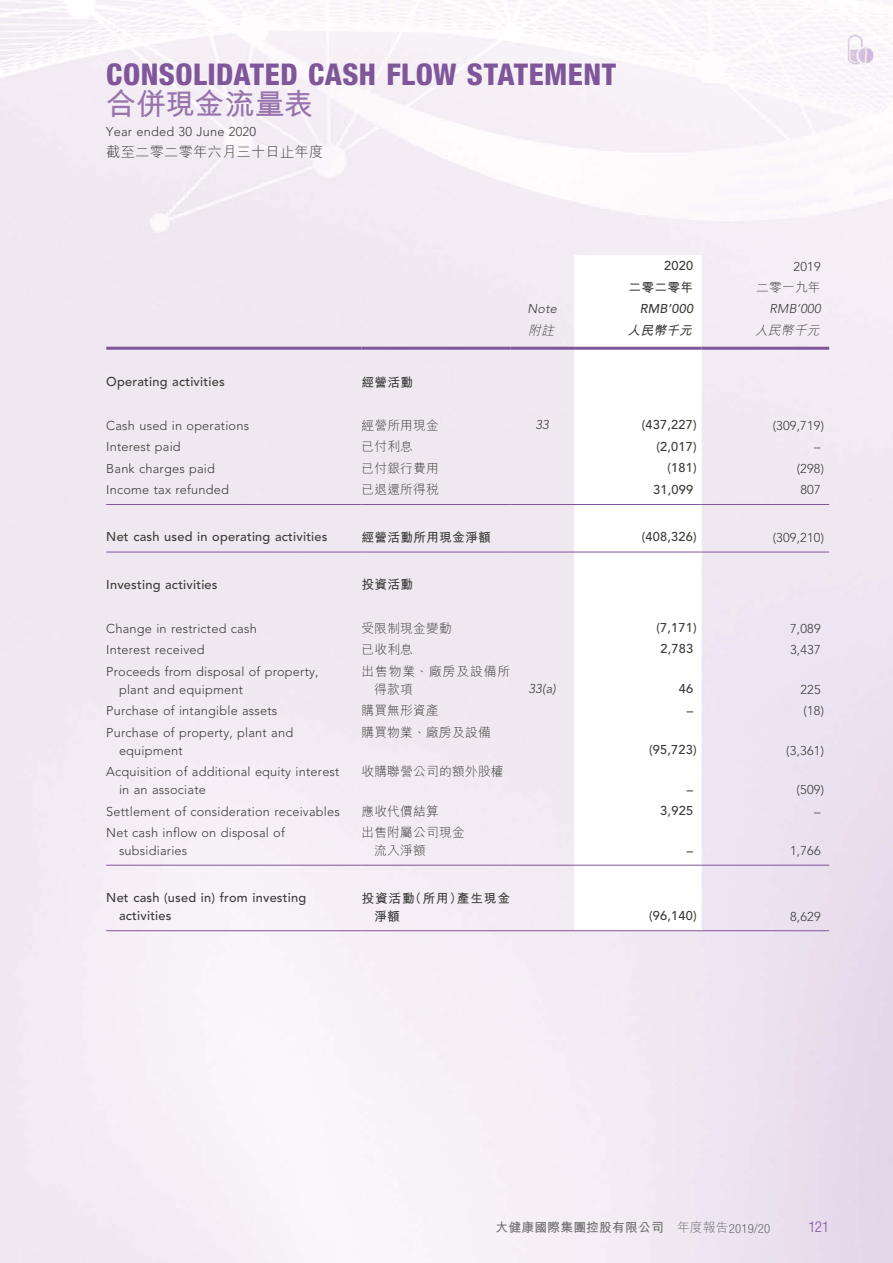
<style>
.page{position:relative;width:893px;height:1263px;background:#fff}
.page>*{position:absolute;margin:0;border:0;box-sizing:border-box;transform-origin:0 0}
.t1{font:800 condensed 30px "Helvetica Neue LT Std";letter-spacing:.015em;color:#7e5699}
.t2{font:700 30px "M Hei HK";letter-spacing:-.02em;color:#9775ac}
.t3{font:300 condensed 15px "Helvetica Neue LT Std";color:#7e5699}
.t4{font:300 14.25px "M Hei HK";letter-spacing:.015em;color:#3c3c3b}
.t5{font:300 12.75px/18px "Avenir LT Std";letter-spacing:.015em;color:#3c3c3b}
.t6{font:500 12.75px/18px "Avenir LT Std";letter-spacing:.015em;color:#3c3c3b}
.t7{font:300 12.75px/18px "M Hei HK";letter-spacing:.015em;color:#3c3c3b}
.t8{font:700 12.75px "M Hei HK";letter-spacing:.015em;color:#6f6f6f}
.t9{font:700 12.75px "M Hei HK";letter-spacing:.015em;color:#3c3c3b}
.t10{font:italic 300 12.75px "Avenir LT Std";letter-spacing:.015em;color:#3c3c3b}
.t11{font:300 12.75px/18px "M Hei HK";letter-spacing:.075em;color:#3c3c3b}
.t12{font:700 12.75px/18px "M Hei HK";letter-spacing:.065em;color:#3c3c3b}
.t13{font:italic 500 12.75px "Avenir LT Std";letter-spacing:.015em;color:#3c3c3b}
.t14{font:italic 300 12.75px "M Hei HK";color:#3c3c3b}
.t15{font:italic 700 12.75px "M Hei HK";color:#3c3c3b}
.s1{font-weight:300}
.s2{font-family:"Helvetica Neue LT Std";font-weight:300;font-stretch:condensed}
</style>
<div class="page">
<svg style="left:574px;top:255px;width:128px;height:675px"></svg>
<hr style="left:106px;top:347px;width:255px;height:3px;background:#7e5699">
<hr style="left:361px;top:347px;width:149px;height:3px;background:#7e5699">
<hr style="left:510px;top:347px;width:64px;height:3px;background:#7e5699">
<hr style="left:574px;top:347px;width:128px;height:3px;background:#7e5699">
<hr style="left:702px;top:347px;width:127px;height:3px;background:#7e5699">
<hr style="left:106px;top:504px;width:255px;height:1px;background:#7e5699">
<hr style="left:361px;top:504px;width:149px;height:1px;background:#7e5699">
<hr style="left:510px;top:504px;width:64px;height:1px;background:#7e5699">
<hr style="left:574px;top:504px;width:128px;height:1px;background:#7e5699">
<hr style="left:702px;top:504px;width:127px;height:1px;background:#7e5699">
<hr style="left:106px;top:552px;width:255px;height:1px;background:#7e5699">
<hr style="left:361px;top:552px;width:149px;height:1px;background:#7e5699">
<hr style="left:510px;top:552px;width:64px;height:1px;background:#7e5699">
<hr style="left:574px;top:552px;width:128px;height:1px;background:#7e5699">
<hr style="left:702px;top:552px;width:127px;height:1px;background:#7e5699">
<hr style="left:106px;top:865px;width:255px;height:1px;background:#7e5699">
<hr style="left:361px;top:865px;width:149px;height:1px;background:#7e5699">
<hr style="left:510px;top:865px;width:64px;height:1px;background:#7e5699">
<hr style="left:574px;top:865px;width:128px;height:1px;background:#7e5699">
<hr style="left:702px;top:865px;width:127px;height:1px;background:#7e5699">
<hr style="left:106px;top:930px;width:255px;height:1px;background:#7e5699">
<hr style="left:361px;top:930px;width:149px;height:1px;background:#7e5699">
<hr style="left:510px;top:930px;width:64px;height:1px;background:#7e5699">
<hr style="left:574px;top:930px;width:128px;height:1px;background:#7e5699">
<hr style="left:702px;top:930px;width:127px;height:1px;background:#7e5699">
<h1 class="t1" style="left:106px;top:56px;width:511px">CONSOLIDATED CASH FLOW STATEMENT</h1>
<h1 class="t2" style="left:106px;top:82px;width:209px">合併現金流量表</h1>
<p class="t5" style="left:106px;top:122px;width:151px">Year ended 30 June 2020</p>
<p class="t4" style="left:106px;top:141px;width:218px">截至二零二零年六月三十日止年度</p>
<p class="t6" style="left:664px;top:257px;width:31px">2020</p>
<p class="t5" style="left:794px;top:257px;width:29px">2019</p>
<p class="t9" style="left:628px;top:278px;width:66px">二零二零年</p>
<p class="t7" style="left:756px;top:278px;width:66px">二零一九年</p>
<p class="t10" style="left:527px;top:301px;width:31px">Note</p>
<p class="t13" style="left:640px;top:301px;width:55px">RMB’000</p>
<p class="t10" style="left:769px;top:301px;width:53px">RMB’000</p>
<p class="t14" style="left:528px;top:322px;width:31px">附註</p>
<p class="t15" style="left:627px;top:321px;width:70px">人民幣千元</p>
<p class="t14" style="left:755px;top:322px;width:70px">人民幣千元</p>
<p class="t6" style="left:106px;top:373px;width:120px">Operating activities</p>
<p class="t9" style="left:361px;top:373px;width:53px">經營活動</p>
<p class="t5" style="left:106px;top:416px;width:144px">Cash used in operations</p>
<p class="t7" style="left:361px;top:416px;width:79px">經營所用現金</p>
<p class="t10" style="left:535px;top:417px;width:15px">33</p>
<p class="t6" style="left:642px;top:416px;width:56px">(437,227)</p>
<p class="t5" style="left:773px;top:416px;width:53px">(309,719)</p>
<p class="t5" style="left:106px;top:438px;width:76px">Interest paid</p>
<p class="t7" style="left:361px;top:437px;width:53px">已付利息</p>
<p class="t6" style="left:656px;top:438px;width:42px">(2,017)</p>
<p class="t5" style="left:814px;top:438px;width:8px">–</p>
<p class="t5" style="left:106px;top:460px;width:110px">Bank charges paid</p>
<p class="t7" style="left:361px;top:459px;width:79px">已付銀行費用</p>
<p class="t6" style="left:667px;top:459px;width:31px">(181)</p>
<p class="t5" style="left:797px;top:460px;width:29px">(298)</p>
<p class="t5" style="left:106px;top:481px;width:124px">Income tax refunded</p>
<p class="t7" style="left:361px;top:480px;width:79px">已退還所得稅</p>
<p class="t6" style="left:653px;top:481px;width:42px">31,099</p>
<p class="t5" style="left:800px;top:481px;width:22px">807</p>
<p class="t6" style="left:106px;top:528px;width:223px">Net cash used in operating activities</p>
<p class="t9" style="left:361px;top:528px;width:131px">經營活動所用現金淨額</p>
<p class="t6" style="left:642px;top:528px;width:56px">(408,326)</p>
<p class="t5" style="left:773px;top:529px;width:53px">(309,210)</p>
<p class="t6" style="left:106px;top:576px;width:113px">Investing activities</p>
<p class="t9" style="left:361px;top:575px;width:53px">投資活動</p>
<p class="t5" style="left:106px;top:619px;width:152px">Change in restricted cash</p>
<p class="t7" style="left:361px;top:618px;width:92px">受限制現金變動</p>
<p class="t6" style="left:656px;top:619px;width:42px">(7,171)</p>
<p class="t5" style="left:790px;top:619px;width:32px">7,089</p>
<p class="t5" style="left:106px;top:641px;width:100px">Interest received</p>
<p class="t7" style="left:361px;top:640px;width:53px">已收利息</p>
<p class="t6" style="left:660px;top:640px;width:34px">2,783</p>
<p class="t5" style="left:790px;top:641px;width:32px">3,437</p>
<p class="t5" style="left:119px;top:662px;width:201px;text-indent:-13px">Proceeds from disposal of property, plant and equipment</p>
<p class="t11" style="left:374px;top:661px;width:138px;text-indent:-13px">出售物業、廠房及設備所得款項</p>
<p class="t10" style="left:528px;top:681px;width:29px">33(a)</p>
<p class="t6" style="left:679px;top:680px;width:16px">46</p>
<p class="t5" style="left:800px;top:680px;width:22px">225</p>
<p class="t5" style="left:106px;top:702px;width:173px">Purchase of intangible assets</p>
<p class="t7" style="left:361px;top:701px;width:79px">購買無形資產</p>
<p class="t6" style="left:687px;top:701px;width:8px">–</p>
<p class="t5" style="left:803px;top:702px;width:22px">(18)</p>
<p class="t5" style="left:119px;top:723px;width:176px;text-indent:-13px">Purchase of property, plant and equipment</p>
<p class="t7" style="left:361px;top:722px;width:131px">購買物業、廠房及設備</p>
<p class="t6" style="left:649px;top:741px;width:49px">(95,723)</p>
<p class="t5" style="left:786px;top:741px;width:39px">(3,361)</p>
<p class="t5" style="left:119px;top:763px;width:222px;text-indent:-13px">Acquisition of additional equity interest in an associate</p>
<p class="t7" style="left:361px;top:762px;width:144px">收購聯營公司的額外股權</p>
<p class="t6" style="left:687px;top:780px;width:8px">–</p>
<p class="t5" style="left:797px;top:781px;width:29px">(509)</p>
<p class="t5" style="left:106px;top:802px;width:235px">Settlement of consideration receivables</p>
<p class="t7" style="left:361px;top:801px;width:79px">應收代價結算</p>
<p class="t6" style="left:660px;top:802px;width:34px">3,925</p>
<p class="t5" style="left:814px;top:802px;width:8px">–</p>
<p class="t5" style="left:119px;top:824px;width:167px;text-indent:-13px">Net cash inflow on disposal of subsidiaries</p>
<p class="t7" style="left:374px;top:823px;width:92px;text-indent:-13px">出售附屬公司現金流入淨額</p>
<p class="t6" style="left:687px;top:841px;width:8px">–</p>
<p class="t5" style="left:790px;top:842px;width:32px">1,766</p>
<p class="t6" style="left:119px;top:889px;width:189px;text-indent:-13px">Net cash (used in) from investing activities</p>
<p class="t12" style="left:374px;top:888px;width:138px;text-indent:-13px">投資活動（所用）產生現金淨額</p>
<p class="t6" style="left:649px;top:907px;width:49px">(96,140)</p>
<p class="t5" style="left:790px;top:907px;width:32px">8,629</p>
<p class="t8" style="left:496px;top:1218px;width:276px">大健康國際集團控股有限公司 <span class="s1">年度報告</span><span class="s2">2019/20</span></p>
<p class="t3" style="left:808px;top:1218px;width:22px">121</p>
</div>
